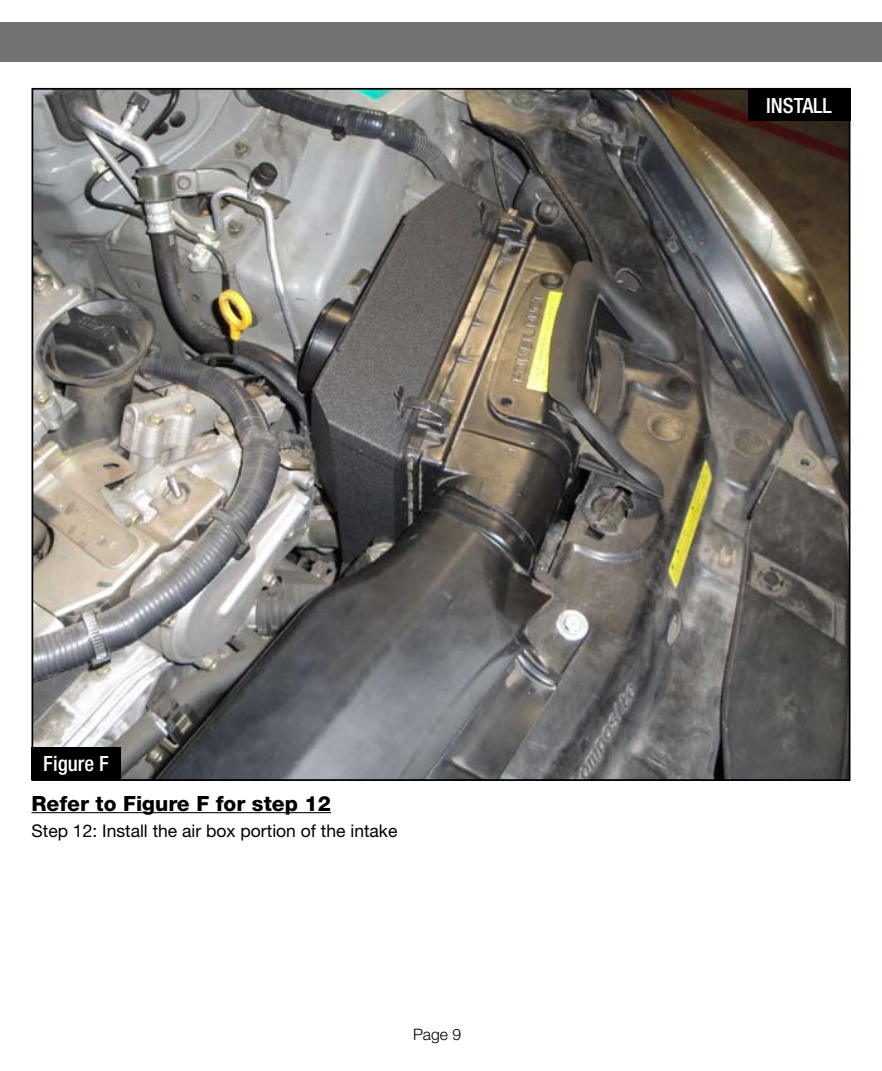
<style>
.page{position:relative;width:882px;height:1071px;background:#fff}
.page>*{position:absolute;margin:0;border:0;box-sizing:border-box;transform-origin:0 0}
.t1{font:800 21px "Helvetica Neue";color:#000}
.t2{font:500 condensed 21px "Helvetica Neue";color:#fff}
.t3{font:17.5px "Helvetica Neue";color:#000}
.t4{font:300 15.75px "Helvetica Neue";color:#000}
</style>
<div class="page">
<div style="left:0;top:23px;width:882px;height:39px;background:#717375"></div>
<hr style="left:32px;top:812px;width:299px;height:1px;background:#000">
<img style="left:35px;top:91px;width:812px;height:687px">
<div style="left:32px;top:747px;width:89px;height:33px;background:#000"></div>
<div style="left:748px;top:88px;width:102px;height:33px;background:#000"></div>
<p class="t2" style="left:43px;top:751px;width:67px">Figure F</p>
<p class="t1" style="left:32px;top:791px;width:301px">Refer to Figure F for step 12</p>
<p class="t3" style="left:32px;top:820px;width:367px">Step 12: Install the air box portion of the intake</p>
<p class="t4" style="left:413px;top:1024px;width:50px">Page 9</p>
<p class="t2" style="left:766px;top:93px;width:67px">INSTALL</p>
</div>
